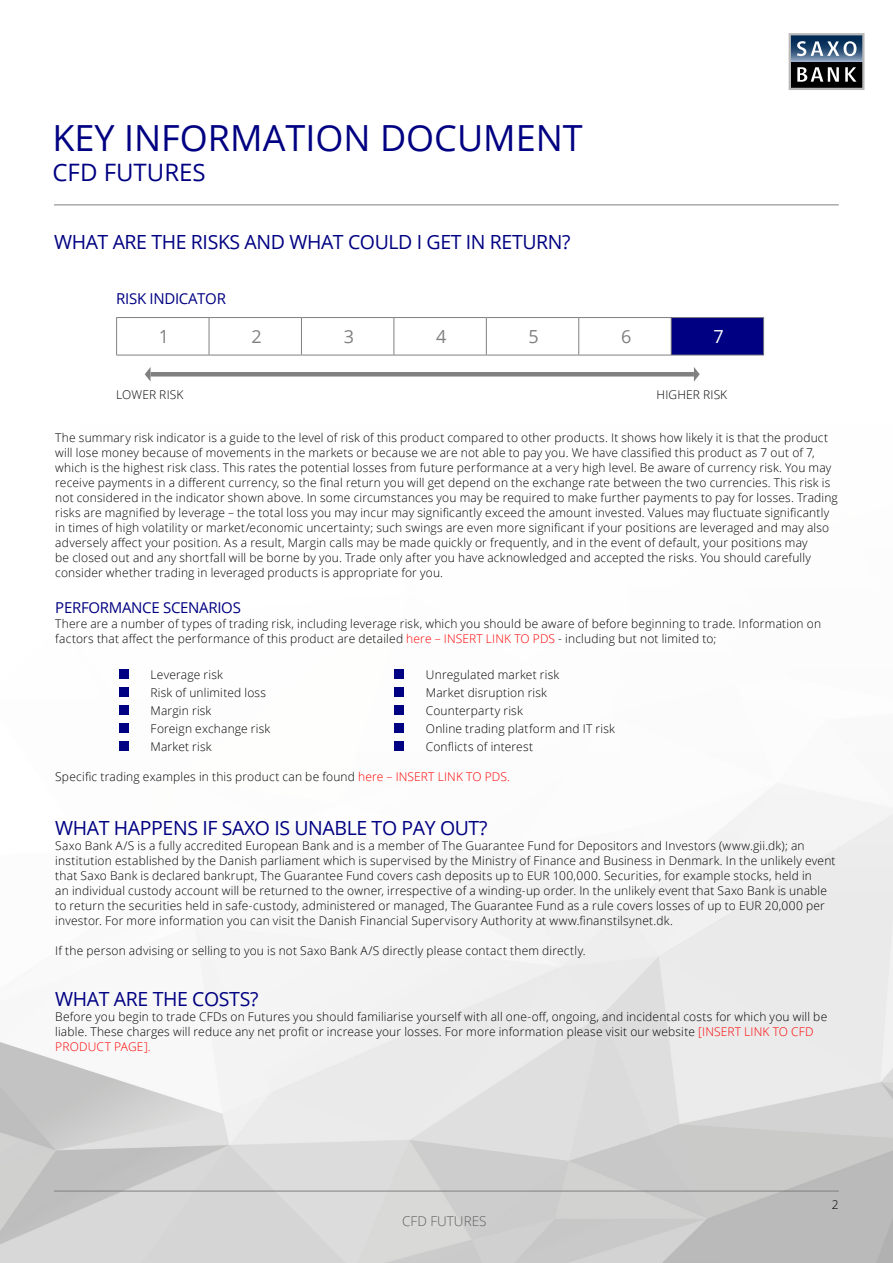
<style>
.page{position:relative;width:893px;height:1263px;background:#fff}
.page>*{position:absolute;margin:0;border:0;box-sizing:border-box;transform-origin:0 0}
.t1{font:36px "Open Sans";color:#000082}
.t2{font:24px "Open Sans";color:#000082}
.SubHead{font:19.5px "Open Sans";letter-spacing:-.02em;color:#000082}
.t3{font:18px "Open Sans";color:#808080}
.t4{font:18px "Open Sans";color:#fff}
.small_subhead{font:15px "Open Sans";letter-spacing:-.02em;color:#000082}
.t5{font:300 13.5px "Open Sans";color:#616161}
.brød{font:300 12px/15px "Open Sans";letter-spacing:.015em;color:#000}
.s1{color:#f00}
</style>
<div class="page">
<img style="left:0;top:669px;width:893px;height:594px">
<hr style="left:54px;top:1191px;width:785px;height:1px;background:#808080">
<hr style="left:54px;top:204px;width:785px;height:1px;background:#808080">
<div style="left:119px;top:670px;width:10px;height:9px;background:#000082"></div>
<div style="left:119px;top:688px;width:10px;height:9px;background:#000082"></div>
<div style="left:119px;top:706px;width:10px;height:9px;background:#000082"></div>
<div style="left:119px;top:724px;width:10px;height:9px;background:#000082"></div>
<div style="left:119px;top:742px;width:10px;height:9px;background:#000082"></div>
<div style="left:394px;top:670px;width:10px;height:9px;background:#000082"></div>
<div style="left:394px;top:688px;width:10px;height:9px;background:#000082"></div>
<div style="left:394px;top:706px;width:10px;height:9px;background:#000082"></div>
<div style="left:394px;top:724px;width:10px;height:9px;background:#000082"></div>
<div style="left:394px;top:742px;width:10px;height:9px;background:#000082"></div>
<div style="left:671px;top:318px;width:93px;height:37px;background:#000082"></div>
<hr style="left:116px;top:317px;width:93px;height:1px;background:#808080">
<hr style="left:116px;top:318px;width:1px;height:37px;background:#808080">
<hr style="left:209px;top:317px;width:92px;height:1px;background:#808080">
<hr style="left:209px;top:318px;width:1px;height:37px;background:#808080">
<hr style="left:301px;top:317px;width:93px;height:1px;background:#808080">
<hr style="left:301px;top:318px;width:1px;height:37px;background:#808080">
<hr style="left:394px;top:317px;width:92px;height:1px;background:#808080">
<hr style="left:393px;top:318px;width:1px;height:37px;background:#808080">
<hr style="left:486px;top:317px;width:93px;height:1px;background:#808080">
<hr style="left:486px;top:318px;width:1px;height:37px;background:#808080">
<hr style="left:579px;top:317px;width:92px;height:1px;background:#808080">
<hr style="left:578px;top:318px;width:1px;height:37px;background:#808080">
<hr style="left:671px;top:317px;width:93px;height:1px;background:#808080">
<hr style="left:671px;top:318px;width:1px;height:37px;background:#808080">
<hr style="left:763px;top:318px;width:1px;height:37px;background:#808080">
<hr style="left:116px;top:355px;width:93px;height:1px;background:#808080">
<hr style="left:209px;top:355px;width:92px;height:1px;background:#808080">
<hr style="left:301px;top:355px;width:93px;height:1px;background:#808080">
<hr style="left:394px;top:355px;width:92px;height:1px;background:#808080">
<hr style="left:486px;top:355px;width:93px;height:1px;background:#808080">
<hr style="left:579px;top:355px;width:92px;height:1px;background:#808080">
<hr style="left:671px;top:355px;width:93px;height:1px;background:#808080">
<hr style="left:151px;top:372px;width:543px;height:4px;background:#808080">
<svg style="left:145px;top:367px;width:6px;height:15px"></svg>
<svg style="left:694px;top:367px;width:6px;height:15px"></svg>
<svg style="left:789px;top:33px;width:75px;height:57px;background:#525e6c"></svg>
<h1 class="t1" style="left:52px;top:113px;width:532px">KEY INFORMATION DOCUMENT</h1>
<h2 class="t2" style="left:52px;top:156px;width:155px">CFD FUTURES</h2>
<p class="SubHead" style="left:54px;top:228px;width:518px">WHAT ARE THE RISKS AND WHAT COULD I GET IN RETURN?</p>
<p class="small_subhead" style="left:116px;top:288px;width:111px">RISK INDICATOR</p>
<p class="t3" style="left:159px;top:324px;width:12px">1</p>
<p class="t3" style="left:251px;top:324px;width:12px">2</p>
<p class="t3" style="left:344px;top:324px;width:12px">3</p>
<p class="t3" style="left:436px;top:324px;width:12px">4</p>
<p class="t3" style="left:529px;top:324px;width:12px">5</p>
<p class="t3" style="left:621px;top:324px;width:12px">6</p>
<p class="t4" style="left:713px;top:324px;width:12px">7</p>
<p class="brød" style="left:116px;top:387px;width:69px">LOWER RISK</p>
<p class="brød" style="left:657px;top:387px;width:72px">HIGHER RISK</p>
<p class="brød" style="left:55px;top:429px;width:784px">The summary risk indicator is a guide to the level of risk of this product compared to other products. It shows how likely it is that the product will lose money because of movements in the markets or because we are not able to pay you. We have classified this product as 7 out of 7, which is the highest risk class. This rates the potential losses from future performance at a very high level. Be aware of currency risk. You may receive payments in a different currency, so the final return you will get depend on the exchange rate between the two currencies. This risk is not considered in the indicator shown above. In some circumstances you may be required to make further payments to pay for losses. Trading risks are magnified by leverage – the total loss you may incur may significantly exceed the amount invested. Values may fluctuate significantly in times of high volatility or market/economic uncertainty; such swings are even more significant if your positions are leveraged and may also adversely affect your position. As a result, Margin calls may be made quickly or frequently, and in the event of default, your positions may<br>be closed out and any shortfall will be borne by you. Trade only after you have acknowledged and accepted the risks. You should carefully consider whether trading in leveraged products is appropriate for you.</p>
<p class="small_subhead" style="left:55px;top:597px;width:187px">PERFORMANCE SCENARIOS</p>
<p class="brød" style="left:55px;top:615px;width:767px">There are a number of types of trading risk, including leverage risk, which you should be aware of before beginning to trade. Information on factors that affect the performance of this product are detailed <span class="s1">here – INSERT LINK TO PDS</span> - including but not limited to;</p>
<p class="brød" style="left:151px;top:667px;width:74px">Leverage risk</p>
<p class="brød" style="left:151px;top:685px;width:117px">Risk of unlimited loss</p>
<p class="brød" style="left:151px;top:703px;width:62px">Margin risk</p>
<p class="brød" style="left:151px;top:721px;width:121px">Foreign exchange risk</p>
<p class="brød" style="left:151px;top:739px;width:63px">Market risk</p>
<p class="brød" style="left:426px;top:667px;width:135px">Unregulated market risk</p>
<p class="brød" style="left:426px;top:685px;width:123px">Market disruption risk</p>
<p class="brød" style="left:426px;top:703px;width:98px">Counterparty risk</p>
<p class="brød" style="left:426px;top:721px;width:191px">Online trading platform and IT risk</p>
<p class="brød" style="left:426px;top:739px;width:109px">Conflicts of interest</p>
<p class="brød" style="left:55px;top:769px;width:456px">Specific trading examples in this product can be found <span class="s1">here – INSERT LINK TO PDS.</span></p>
<p class="SubHead" style="left:55px;top:815px;width:434px">WHAT HAPPENS IF SAXO IS UNABLE TO PAY OUT?</p>
<p class="brød" style="left:55px;top:838px;width:782px">Saxo Bank A/S is a fully accredited European Bank and is a member of The Guarantee Fund for Depositors and Investors (www.gii.dk); an institution established by the Danish parliament which is supervised by the Ministry of Finance and Business in Denmark. In the unlikely event that Saxo Bank is declared bankrupt, The Guarantee Fund covers cash deposits up to EUR 100,000. Securities, for example stocks, held in<br>an individual custody account will be returned to the owner, irrespective of a winding-up order. In the unlikely event that Saxo Bank is unable to return the securities held in safe-custody, administered or managed, The Guarantee Fund as a rule covers losses of up to EUR 20,000 per investor. For more information you can visit the Danish Financial Supervisory Authority at www.finanstilsynet.dk.</p>
<p class="brød" style="left:55px;top:943px;width:532px">If the person advising or selling to you is not Saxo Bank A/S directly please contact them directly.</p>
<p class="SubHead" style="left:55px;top:986px;width:205px">WHAT ARE THE COSTS?</p>
<p class="brød" style="left:55px;top:1009px;width:773px">Before you begin to trade CFDs on Futures you should familiarise yourself with all one-off, ongoing, and incidental costs for which you will be liable. These charges will reduce any net profit or increase your losses. For more information please visit our website <span class="s1">[INSERT LINK TO CFD<br>PRODUCT PAGE].</span></p>
<p class="t5" style="left:402px;top:1211px;width:86px">CFD FUTURES</p>
<p class="brød" style="left:832px;top:1197px;width:8px">2</p>
</div>
